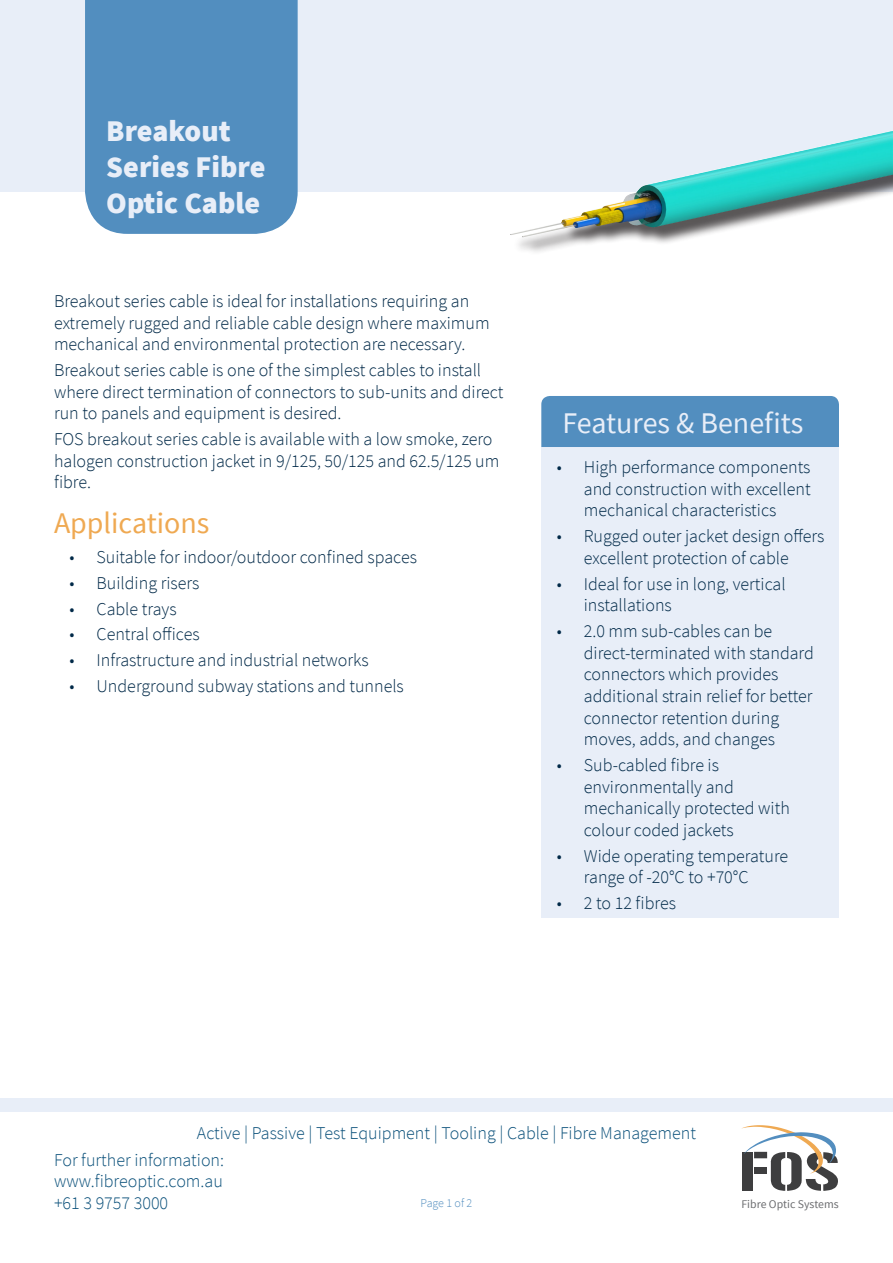
<style>
.page{position:relative;width:893px;height:1263px;background:#fff}
.page>*{position:absolute;margin:0;border:0;box-sizing:border-box;transform-origin:0 0}
.t1{font:900 30px/36px "Source Sans Pro";color:#e8eef8}
.t2{font:30px "Source Sans Pro";color:#e8eef8}
.Heading{font:30px "Source Sans Pro";color:#efa952}
.Body_Text{font:300 18px/21.6px "Source Sans Pro";color:#002948}
.t3{font:300 18px "Source Sans Pro";color:#0a507a}
.t4{font:300 12px "Source Sans Pro";letter-spacing:-.005em;color:#528ebf}
.t5{font:11.7px "Source Sans Pro";color:#6c6d70}
</style>
<div class="page">
<div style="left:0;top:0;width:893px;height:191px;background:#e8eef8"></div>
<div style="left:85px;top:0;width:213px;height:234px;background:#528ebf"></div>
<div style="left:514px;top:133px;width:379px;height:123px;background:#231f20;opacity:.75"></div>
<img style="left:510px;top:131px;width:383px;height:106px">
<div style="left:541px;top:447px;width:298px;height:471px;background:#e8eef8"></div>
<div style="left:541px;top:396px;width:298px;height:51px;background:#528ebf"></div>
<div style="left:0;top:1098px;width:893px;height:13px;background:#e8eef8"></div>
<svg style="left:741px;top:1125px;width:97px;height:66px"></svg>
<p class="t1" style="left:106px;top:112px;width:161px">Breakout<br>Series Fibre<br>Optic Cable</p>
<p class="Body_Text" style="left:54px;top:290px;width:437px">Breakout series cable is ideal for installations requiring an extremely rugged and reliable cable design where maximum mechanical and environmental protection are necessary.</p>
<p class="Body_Text" style="left:54px;top:359px;width:451px">Breakout series cable is one of the simplest cables to install where direct termination of connectors to sub-units and direct run to panels and equipment is desired.</p>
<p class="Body_Text" style="left:54px;top:428px;width:447px">FOS breakout series cable is available with a low smoke, zero halogen construction jacket in 9/125, 50/125 and 62.5/125 um fibre.</p>
<p class="Heading" style="left:54px;top:504px;width:157px">Applications</p>
<p class="Body_Text" style="left:70px;top:546px;width:349px">• Suitable for indoor/outdoor confined spaces</p>
<p class="Body_Text" style="left:70px;top:572px;width:131px">• Building risers</p>
<p class="Body_Text" style="left:70px;top:598px;width:109px">• Cable trays</p>
<p class="Body_Text" style="left:70px;top:624px;width:132px">• Central offices</p>
<p class="Body_Text" style="left:70px;top:649px;width:301px">• Infrastructure and industrial networks</p>
<p class="Body_Text" style="left:70px;top:675px;width:336px">• Underground subway stations and tunnels</p>
<p class="t2" style="left:563px;top:404px;width:242px">Features &amp; Benefits</p>
<p class="Body_Text" style="left:584px;top:456px;width:228px;text-align:justify;text-indent:-27px">• High performance components and construction with excellent mechanical characteristics</p>
<p class="Body_Text" style="left:557px;top:526px;width:269px;text-align:center">• Rugged outer jacket design offers excellent protection of cable</p>
<p class="Body_Text" style="left:584px;top:573px;width:203px;text-indent:-27px">• Ideal for use in long, vertical installations</p>
<p class="Body_Text" style="left:584px;top:620px;width:232px;text-indent:-27px">• 2.0 mm sub-cables can be direct-terminated with standard connectors which provides additional strain relief for better connector retention during moves, adds, and changes</p>
<p class="Body_Text" style="left:584px;top:754px;width:207px;text-indent:-27px">• Sub-cabled fibre is environmentally and mechanically protected with colour coded jackets</p>
<p class="Body_Text" style="left:584px;top:845px;width:206px;text-indent:-27px">• Wide operating temperature range of -20°C to +70°C</p>
<p class="Body_Text" style="left:557px;top:892px;width:121px">• 2 to 12 fibres</p>
<p class="t3" style="left:197px;top:1122px;width:501px">Active | Passive | Test Equipment | Tooling | Cable | Fibre Management</p>
<p class="t3" style="left:54px;top:1149px;width:172px">For further information:</p>
<p class="t3" style="left:54px;top:1170px;width:170px">www.fibreoptic.com.au</p>
<p class="t3" style="left:54px;top:1192px;width:116px">+61 3 9757 3000</p>
<p class="t4" style="left:421px;top:1196px;width:53px">Page 1 of 2</p>
<p class="t5" style="left:741px;top:1197px;width:99px">Fibre Optic Systems</p>
</div>
